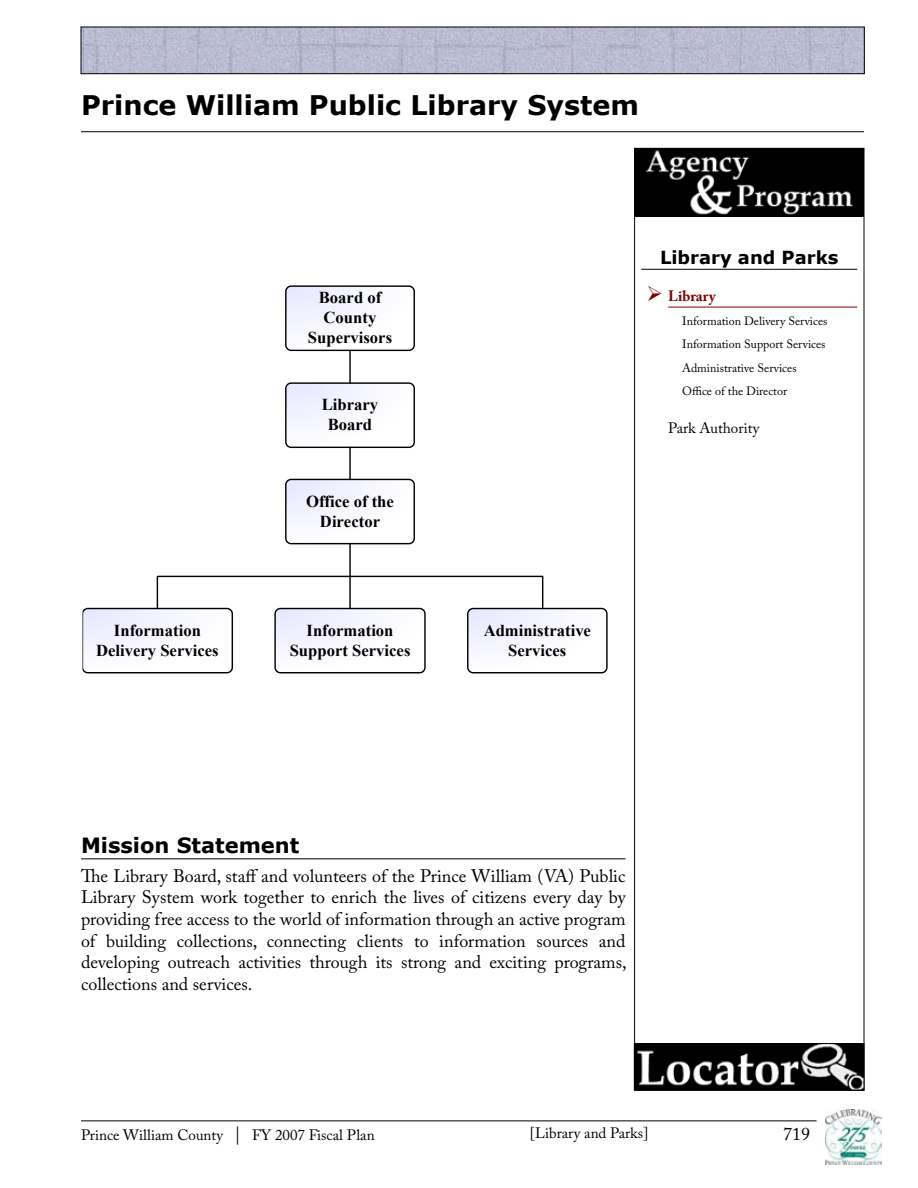
<style>
.page{position:relative;width:918px;height:1188px;background:#fff}
.page>*{position:absolute;margin:0;border:0;box-sizing:border-box;transform-origin:0 0}
.t1{font:700 27px "Verdana";color:#000}
.t2{font:700 21px "Verdana";color:#000}
.t3{font:18px/21.6px "Adobe Caslon Pro";color:#000;text-align:justify}
.t4{font:700 18px "Verdana";color:#000}
.t5{font:700 16.65px/20px "Times New Roman";color:#000;text-align:center}
.t6{font:15px "Adobe Caslon Pro";color:#000}
.t7{font:700 15px "Adobe Caslon Pro";color:#800000}
.t8{font:12px/23.4px "Adobe Caslon Pro";color:#000}
.s1{font-size:18px}
</style>
<div class="page">
<hr style="left:81px;top:1120px;width:736px;height:1px;background:#000">
<img style="left:825px;top:1109px;width:56px;height:55px">
<img style="left:83px;top:29px;width:780px;height:43px">
<div style="left:81px;top:27px;width:784px;height:47px;border:1px solid #000"></div>
<img style="left:634px;top:148px;width:230px;height:68px">
<img style="left:636px;top:1045px;width:226px;height:43px">
<div style="left:634px;top:1043px;width:230px;height:47px;border:1px solid #000"></div>
<hr style="left:81px;top:858px;width:545px;height:1px;background:#000">
<hr style="left:81px;top:131px;width:783px;height:1px;background:#000">
<hr style="left:641px;top:269px;width:216px;height:1px;background:#000">
<hr style="left:668px;top:307px;width:189px;height:1px;background:#800000">
<hr style="left:349px;top:350px;width:2px;height:33px;background:#000">
<img style="left:286px;top:287px;width:128px;height:63px">
<div style="left:285px;top:285px;width:130px;height:66px;border:1px solid #000;border-radius:5px"></div>
<img style="left:286px;top:384px;width:128px;height:63px">
<div style="left:285px;top:382px;width:130px;height:66px;border:1px solid #000;border-radius:5px"></div>
<img style="left:84px;top:609px;width:148px;height:64px">
<div style="left:82px;top:608px;width:151px;height:65px;border:1px solid #000;border-radius:5px"></div>
<div style="left:157px;top:576px;width:386px;height:33px;border:1px solid #000"></div>
<img style="left:275px;top:610px;width:150px;height:63px">
<div style="left:274px;top:608px;width:152px;height:65px;border:1px solid #000;border-radius:5px"></div>
<img style="left:468px;top:609px;width:139px;height:64px">
<div style="left:467px;top:608px;width:141px;height:65px;border:1px solid #000;border-radius:5px"></div>
<hr style="left:349px;top:447px;width:2px;height:32px;background:#000">
<hr style="left:349px;top:544px;width:2px;height:65px;background:#000">
<img style="left:286px;top:479px;width:128px;height:65px">
<div style="left:285px;top:479px;width:130px;height:65px;border:1px solid #000;border-radius:5px"></div>
<h1 class="t1" style="left:81px;top:88px;width:559px">Prince William Public Library System</h1>
<p class="t5" style="left:319px;top:287px;width:64px">Board of</p>
<p class="t5" style="left:308px;top:307px;width:86px">County<br>Supervisors</p>
<p class="t5" style="left:322px;top:394px;width:58px">Library<br>Board</p>
<p class="t5" style="left:306px;top:491px;width:89px">Office of the<br>Director</p>
<p class="t5" style="left:96px;top:620px;width:124px">Information<br>Delivery Services</p>
<p class="t5" style="left:290px;top:620px;width:122px">Information<br>Support Services</p>
<p class="t5" style="left:484px;top:620px;width:109px">Administrative<br>Services</p>
<p class="t4" style="left:660px;top:246px;width:180px">Library and Parks</p>
<p class="t7" style="left:668px;top:287px;width:49px">Library</p>
<p class="t8" style="left:682px;top:309px;width:147px">Information Delivery Services<br>Information Support Services<br>Administrative Services<br>Office of the Director</p>
<p class="t6" style="left:668px;top:419px;width:92px">Park Authority</p>
<p class="t2" style="left:81px;top:832px;width:220px">Mission Statement</p>
<p class="t3" style="left:81px;top:865px;width:547px">The Library Board, staff and volunteers of the Prince William (VA) Public Library System work together to enrich the lives of citizens every day by providing free access to the world of information through an active program of building collections, connecting clients to information sources and developing outreach activities through its strong and exciting programs, collections and services.</p>
<p class="t6" style="left:81px;top:1127px;width:295px">Prince William County <span class="s1">|</span> FY 2007 Fiscal Plan</p>
<p class="t6" style="left:530px;top:1124px;width:120px">[Library and Parks]</p>
<p class="t3" style="left:783px;top:1123px;width:28px">719</p>
</div>
